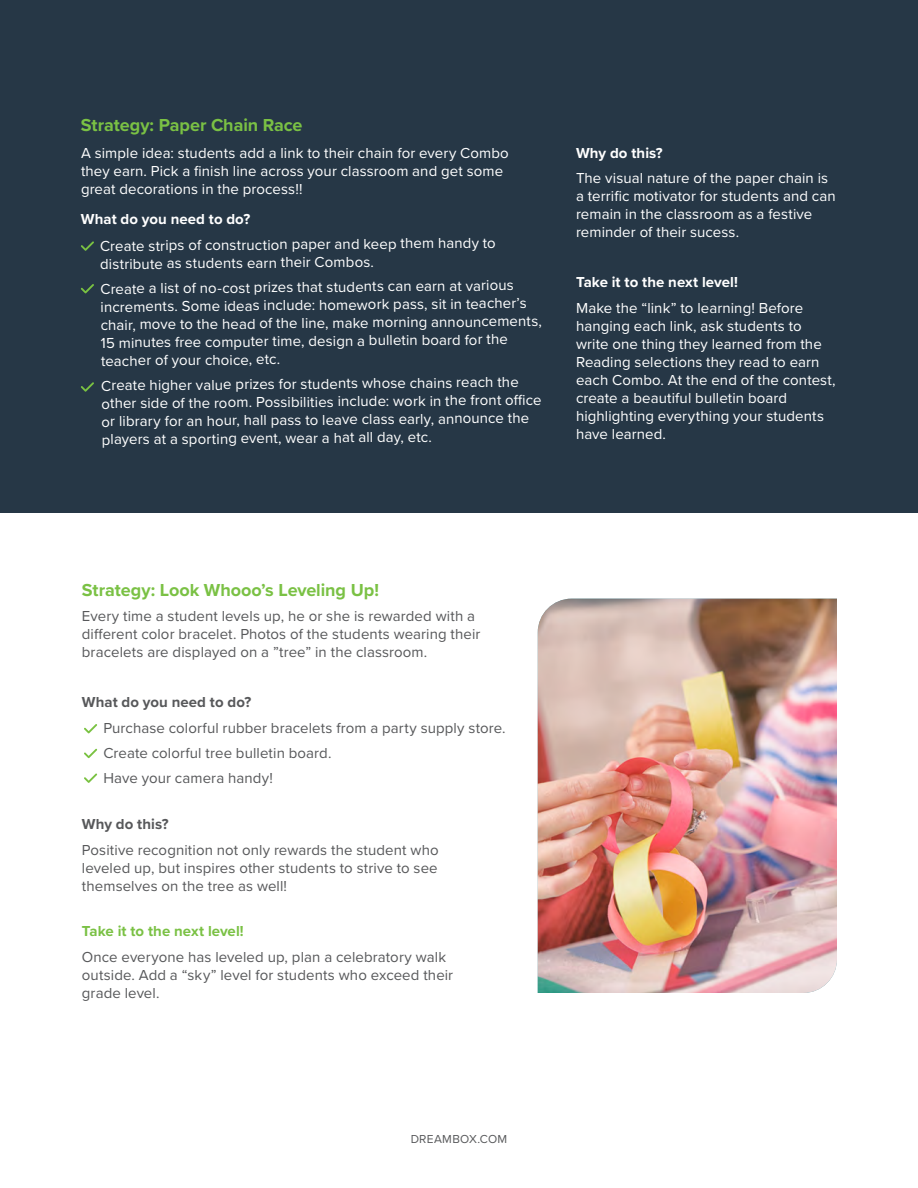
<style>
.page{position:relative;width:918px;height:1188px;background:#fff}
.page>*{position:absolute;margin:0;border:0;box-sizing:border-box;transform-origin:0 0}
.t1{font:700 18px "Proxima Nova";letter-spacing:-.005em;color:#7ac144}
.t2{font:15px/18px "Proxima Nova";letter-spacing:.005em;color:#fff}
.t3{font:15px/18px "Proxima Nova";letter-spacing:.005em;color:#57585a}
.t4{font:700 15px "Proxima Nova";letter-spacing:.005em;color:#fff}
.t5{font:700 15px "Proxima Nova";letter-spacing:.005em;color:#57585a}
.t6{font:700 15px "Proxima Nova";letter-spacing:.005em;color:#7ac144}
.t7{font:12px "Proxima Nova";letter-spacing:.02em;color:#58595b}
</style>
<div class="page">
<div style="left:0;top:0;width:918px;height:513px;background:#263746"></div>
<svg style="left:81px;top:241px;width:13px;height:10px"></svg>
<svg style="left:81px;top:284px;width:13px;height:10px"></svg>
<svg style="left:84px;top:724px;width:13px;height:9px"></svg>
<svg style="left:84px;top:749px;width:13px;height:9px"></svg>
<img style="left:538px;top:599px;width:299px;height:394px">
<svg style="left:81px;top:382px;width:13px;height:10px"></svg>
<svg style="left:84px;top:773px;width:13px;height:10px"></svg>
<p class="t1" style="left:81px;top:112px;width:223px">Strategy: Paper Chain Race</p>
<p class="t2" style="left:81px;top:143px;width:429px">A simple idea: students add a link to their chain for every Combo they earn. Pick a finish line across your classroom and get some great decorations in the process!!</p>
<p class="t4" style="left:81px;top:208px;width:171px">What do you need to do?</p>
<p class="t2" style="left:100px;top:238px;width:397px;line-height:17.5px;rotate:-1deg">Create strips of construction paper and keep them handy to distribute as students earn their Combos.</p>
<p class="t2" style="left:100px;top:281px;width:443px;rotate:-1deg">Create a list of no-cost prizes that students can earn at various increments. Some ideas include: homework pass, sit in teacher’s chair, move to the head of the line, make morning announcements, 15 minutes free computer time, design a bulletin board for the teacher of your choice, etc.</p>
<p class="t2" style="left:101px;top:378px;width:442px;rotate:-1deg">Create higher value prizes for students whose chains reach the other side of the room. Possibilities include: work in the front offi ce or library for an hour, hall pass to leave class early, announce the players at a sporting event, wear a hat all day, etc.</p>
<p class="t4" style="left:576px;top:142px;width:88px">Why do this?</p>
<p class="t2" style="left:576px;top:169px;width:261px">The visual nature of the paper chain is a terrific motivator for students and can remain in the classroom as a festive reminder of their sucess.</p>
<p class="t4" style="left:576px;top:271px;width:163px">Take it to the next level!</p>
<p class="t2" style="left:576px;top:298px;width:261px">Make the “link” to learning! Before hanging each link, ask students to write one thing they learned from the Reading selections they read to earn each Combo. At the end of the contest, create a beautiful bulletin board highlighting everything your students have learned.</p>
<p class="t1" style="left:82px;top:576px;width:299px">Strategy: Look Whooo’s Leveling Up!</p>
<p class="t3" style="left:82px;top:607px;width:400px">Every time a student levels up, he or she is rewarded with a different color bracelet. Photos of the students wearing their bracelets are displayed on a ”tree” in the classroom.</p>
<p class="t5" style="left:82px;top:691px;width:171px">What do you need to do?</p>
<p class="t3" style="left:103px;top:719px;width:404px">Purchase colorful rubber bracelets from a party supply store.</p>
<p class="t3" style="left:103px;top:743px;width:230px">Create colorful tree bulletin board.</p>
<p class="t3" style="left:103px;top:768px;width:171px">Have your camera handy!</p>
<p class="t5" style="left:82px;top:813px;width:88px">Why do this?</p>
<p class="t3" style="left:82px;top:840px;width:358px;text-align:justify">Positive recognition not only rewards the student who leveled up, but inspires other students to strive to see themselves on the tree as well!</p>
<p class="t6" style="left:82px;top:920px;width:163px">Take it to the next level!</p>
<p class="t3" style="left:82px;top:947px;width:373px">Once everyone has leveled up, plan a celebratory walk outside. Add a “sky” level for students who exceed their grade level.</p>
<p class="t7" style="left:411px;top:1131px;width:98px">DREAMBOX.COM</p>
</div>
